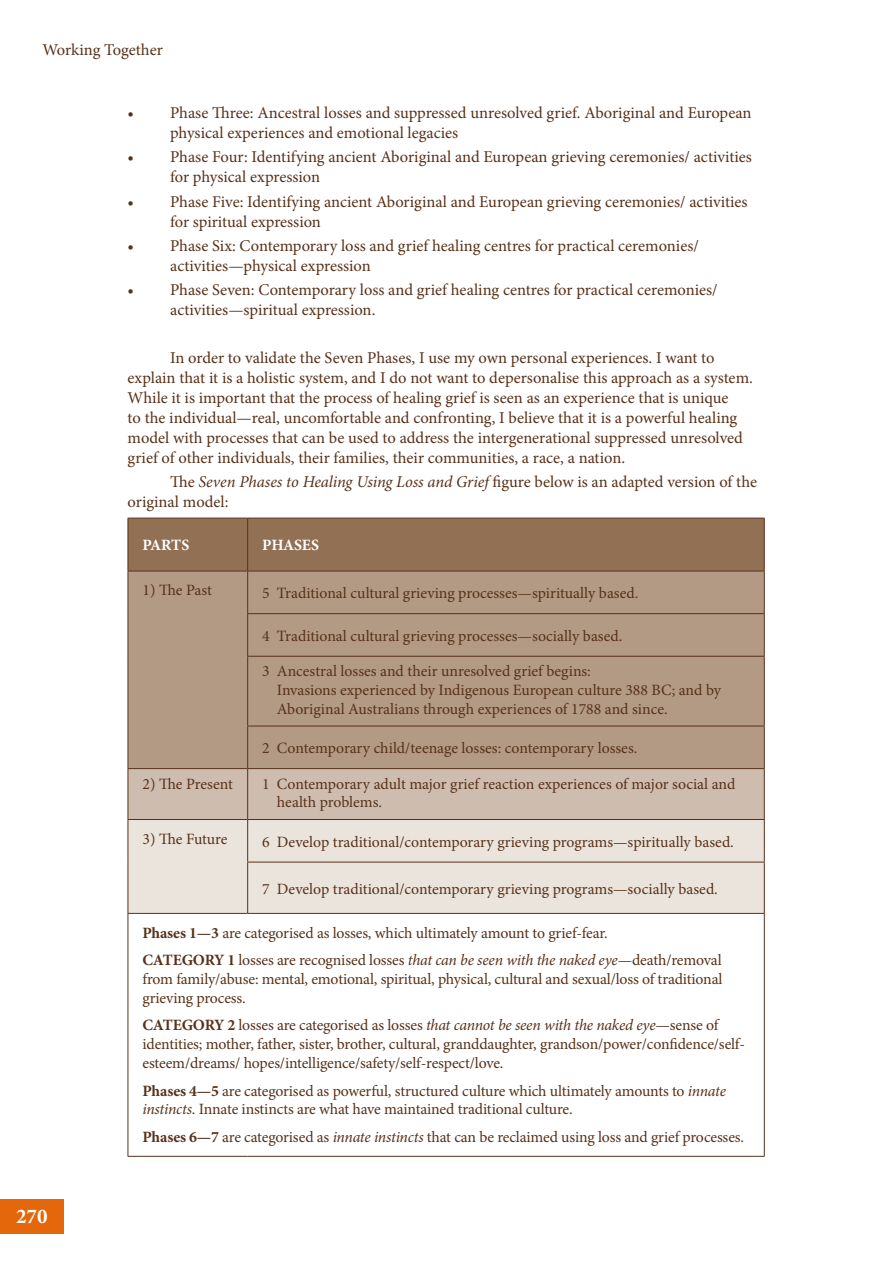
<style>
.page{position:relative;width:893px;height:1263px;background:#fff}
.page>*{position:absolute;margin:0;border:0;box-sizing:border-box;transform-origin:0 0}
.t1{font:700 21px "Minion Pro";color:#fff}
.t2{font:16.5px/20px "Minion Pro";color:#583119}
.t3{font:15.75px/18.9px "Minion Pro";letter-spacing:-.005em;color:#583119}
.t4{font:700 15.75px "Minion Pro";letter-spacing:-.015em;color:#fff}
.s1{font-style:italic}
.s2{font-weight:700}
</style>
<div class="page">
<div style="left:0;top:1199px;width:64px;height:34px;background:#e4680b"></div>
<div style="left:129px;top:519px;width:635px;height:52px;background:#917054"></div>
<div style="left:129px;top:572px;width:635px;height:196px;background:#b29a85"></div>
<div style="left:129px;top:769px;width:635px;height:50px;background:#cebdaf"></div>
<div style="left:129px;top:820px;width:635px;height:93px;background:#ebe4dd"></div>
<hr style="left:128px;top:518px;width:1px;height:53px;background:#583119">
<hr style="left:128px;top:518px;width:120px;height:1px;background:#583119">
<hr style="left:248px;top:518px;width:517px;height:1px;background:#583119">
<hr style="left:247px;top:518px;width:1px;height:53px;background:#583119">
<hr style="left:764px;top:518px;width:1px;height:53px;background:#583119">
<hr style="left:128px;top:571px;width:1px;height:43px;background:#583119">
<hr style="left:128px;top:614px;width:1px;height:42px;background:#583119">
<hr style="left:128px;top:656px;width:1px;height:70px;background:#583119">
<hr style="left:128px;top:726px;width:1px;height:42px;background:#583119">
<hr style="left:128px;top:571px;width:120px;height:1px;background:#583119">
<hr style="left:247px;top:571px;width:1px;height:42px;background:#583119">
<hr style="left:247px;top:614px;width:1px;height:42px;background:#583119">
<hr style="left:248px;top:571px;width:517px;height:1px;background:#583119">
<hr style="left:764px;top:571px;width:1px;height:42px;background:#583119">
<hr style="left:764px;top:614px;width:1px;height:42px;background:#583119">
<hr style="left:247px;top:613px;width:518px;height:1px;background:#583119">
<hr style="left:247px;top:657px;width:1px;height:69px;background:#583119">
<hr style="left:247px;top:656px;width:518px;height:1px;background:#583119">
<hr style="left:764px;top:657px;width:1px;height:69px;background:#583119">
<hr style="left:247px;top:726px;width:1px;height:42px;background:#583119">
<hr style="left:247px;top:726px;width:518px;height:1px;background:#583119">
<hr style="left:764px;top:726px;width:1px;height:42px;background:#583119">
<hr style="left:128px;top:769px;width:1px;height:50px;background:#583119">
<hr style="left:128px;top:768px;width:120px;height:1px;background:#583119">
<hr style="left:248px;top:768px;width:517px;height:1px;background:#583119">
<hr style="left:247px;top:769px;width:1px;height:50px;background:#583119">
<hr style="left:764px;top:769px;width:1px;height:50px;background:#583119">
<hr style="left:128px;top:820px;width:1px;height:42px;background:#583119">
<hr style="left:128px;top:862px;width:1px;height:51px;background:#583119">
<hr style="left:128px;top:819px;width:120px;height:1px;background:#583119">
<hr style="left:247px;top:820px;width:1px;height:42px;background:#583119">
<hr style="left:247px;top:862px;width:1px;height:51px;background:#583119">
<hr style="left:248px;top:819px;width:517px;height:1px;background:#583119">
<hr style="left:764px;top:820px;width:1px;height:42px;background:#583119">
<hr style="left:764px;top:862px;width:1px;height:51px;background:#583119">
<hr style="left:247px;top:862px;width:518px;height:1px;background:#583119">
<hr style="left:128px;top:914px;width:1px;height:242px;background:#583119">
<hr style="left:128px;top:913px;width:120px;height:1px;background:#583119">
<hr style="left:248px;top:913px;width:517px;height:1px;background:#583119">
<hr style="left:764px;top:914px;width:1px;height:242px;background:#583119">
<hr style="left:128px;top:1156px;width:120px;height:1px;background:#583119">
<hr style="left:248px;top:1156px;width:517px;height:1px;background:#583119">
<p class="t2" style="left:43px;top:39px;width:122px">Working Together</p>
<h1 class="t1" style="left:16px;top:1201px;width:33px">270</h1>
<p class="t2" style="left:170px;top:103px;width:583px;text-indent:-43px">• Phase Three: Ancestral losses and suppressed unresolved grief. Aboriginal and European physical experiences and emotional legacies</p>
<p class="t2" style="left:170px;top:147px;width:583px;text-indent:-43px">• Phase Four: Identifying ancient Aboriginal and European grieving ceremonies/ activities for physical expression</p>
<p class="t2" style="left:170px;top:191px;width:579px;text-indent:-43px">• Phase Five: Identifying ancient Aboriginal and European grieving ceremonies/ activities for spiritual expression</p>
<p class="t2" style="left:170px;top:236px;width:530px;text-indent:-43px">• Phase Six: Contemporary loss and grief healing centres for practical ceremonies/ activities—physical expression</p>
<p class="t2" style="left:170px;top:280px;width:549px;text-indent:-43px">• Phase Seven: Contemporary loss and grief healing centres for practical ceremonies/ activities—spiritual expression.</p>
<p class="t2" style="left:128px;top:348px;width:627px;text-indent:43px">In order to validate the Seven Phases, I use my own personal experiences. I want to explain that it is a holistic system, and I do not want to depersonalise this approach as a system.<br>While it is important that the process of healing grief is seen as an experience that is unique<br>to the individual—real, uncomfortable and confronting, I believe that it is a powerful healing model with processes that can be used to address the intergenerational suppressed unresolved grief of other individuals, their families, their communities, a race, a nation.</p>
<p class="t2" style="left:128px;top:472px;width:631px;text-indent:43px">The <span class="s1">Seven Phases to Healing Using Loss and Grief</span> figure below is an adapted version of the original model:</p>
<p class="t4" style="left:142px;top:534px;width:48px">PARTS</p>
<p class="t4" style="left:262px;top:534px;width:58px">PHASES</p>
<p class="t3" style="left:142px;top:581px;width:71px">1) The Past</p>
<p class="t3" style="left:262px;top:584px;width:378px">5 Traditional cultural grieving processes—spiritually based.</p>
<p class="t3" style="left:262px;top:626px;width:362px">4 Traditional cultural grieving processes—socially based.</p>
<p class="t3" style="left:277px;top:662px;width:446px;text-indent:-15px">3 Ancestral losses and their unresolved grief begins:<br>Invasions experienced by Indigenous European culture 388 BC; and by<br>Aboriginal Australians through experiences of 1788 and since.</p>
<p class="t3" style="left:262px;top:739px;width:377px">2 Contemporary child/teenage losses: contemporary losses.</p>
<p class="t3" style="left:142px;top:774px;width:92px">2) The Present</p>
<p class="t3" style="left:277px;top:774px;width:460px;text-indent:-15px">1 Contemporary adult major grief reaction experiences of major social and health problems.</p>
<p class="t3" style="left:142px;top:829px;width:87px">3) The Future</p>
<p class="t3" style="left:262px;top:832px;width:473px">6 Develop traditional/contemporary grieving programs—spiritually based.</p>
<p class="t3" style="left:262px;top:879px;width:457px">7 Develop traditional/contemporary grieving programs—socially based.</p>
<p class="t3" style="left:142px;top:919px;width:581px;line-height:27.5px"><span class="s2">Phases 1—3</span> are categorised as losses, which ultimately amount to grief-fear.<br><span class="s2">CATEGORY 1</span> losses are recognised losses <span class="s1">that can be seen with the naked eye</span>—death/removal</p>
<p class="t3" style="left:142px;top:969px;width:582px">from family/abuse: mental, emotional, spiritual, physical, cultural and sexual/loss of traditional grieving process.</p>
<p class="t3" style="left:142px;top:1016px;width:604px"><span class="s2">CATEGORY 2</span> losses are categorised as losses <span class="s1">that cannot be seen with the naked eye</span>—sense of identities; mother, father, sister, brother, cultural, granddaughter, grandson/power/confidence/self&shy;esteem/dreams/ hopes/intelligence/safety/self-respect/love.</p>
<p class="t3" style="left:142px;top:1081px;width:585px"><span class="s2">Phases 4—5</span> are categorised as powerful, structured culture which ultimately amounts to <span class="s1">innate instincts</span>. Innate instincts are what have maintained traditional culture.</p>
<p class="t3" style="left:142px;top:1127px;width:603px"><span class="s2">Phases 6—7</span> are categorised as <span class="s1">innate instincts</span> that can be reclaimed using loss and grief processes.</p>
</div>
